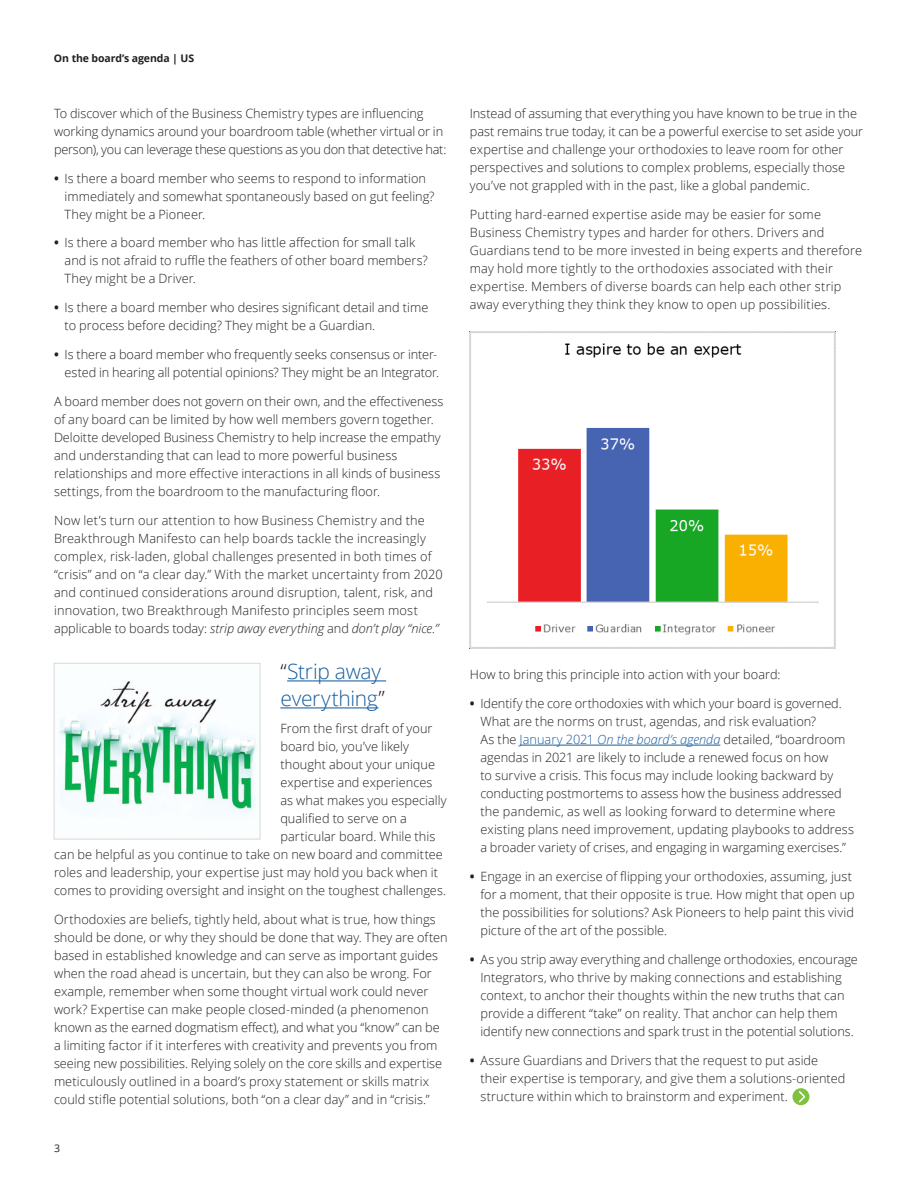
<style>
.page{position:relative;width:918px;height:1188px;background:#fff}
.page>*{position:absolute;margin:0;border:0;box-sizing:border-box;transform-origin:0 0}
.Introduction__14_18p{font:300 21px/27px "Open Sans";letter-spacing:-.015em;color:#175d9e}
.Body_copy__8_5_12pt{font:300 12.75px/18px "Open Sans";letter-spacing:.005em;color:#231f20}
.Brochure_title__foli{font:700 10.5px "Open Sans";letter-spacing:-.01em;color:#231f20}
.Folio_Left_pg__7_9_5{font:10.5px "Open Sans";color:#231f20}
.s1{font-weight:700}
.s2{font-style:italic}
.s3{color:#231f20}
.s4{color:#175d9e}
.s5{font-style:italic;color:#175d9e}
</style>
<div class="page">
<hr style="left:287px;top:680px;width:99px;height:1px;background:#175d9e">
<hr style="left:280px;top:707px;width:98px;height:1px;background:#175d9e">
<hr style="left:520px;top:745px;width:200px;height:1px;background:#175d9e">
<svg style="left:792px;top:1088px;width:17px;height:17px"></svg>
<svg style="left:797px;top:1090px;width:10px;height:14px"></svg>
<img style="left:59px;top:681px;width:198px;height:133px">
<div style="left:54px;top:663px;width:206px;height:176px;border:1px solid #d8d9d7"></div>
<img style="left:470px;top:332px;width:365px;height:317px">
<p class="Brochure_title__foli" style="left:54px;top:51px;width:142px">On the board’s agenda | US</p>
<p class="Body_copy__8_5_12pt" style="left:54px;top:104px;width:394px">To discover which of the Business Chemistry types are influencing working dynamics around your boardroom table (whether virtual or in person), you can leverage these questions as you don that detective hat:</p>
<p class="Body_copy__8_5_12pt" style="left:65px;top:169px;width:371px;text-indent:-11px"><span class="s1">•</span> Is there a board member who seems to respond to information immediately and somewhat spontaneously based on gut feeling?<br>They might be a Pioneer.</p>
<p class="Body_copy__8_5_12pt" style="left:65px;top:233px;width:365px;text-indent:-11px"><span class="s1">•</span> Is there a board member who has little affection for small talk and is not afraid to ruffle the feathers of other board members?<br>They might be a Driver.</p>
<p class="Body_copy__8_5_12pt" style="left:65px;top:298px;width:365px;text-indent:-11px"><span class="s1">•</span> Is there a board member who desires significant detail and time to process before deciding? They might be a Guardian.</p>
<p class="Body_copy__8_5_12pt" style="left:54px;top:345px;width:387px;text-align:right"><span class="s1">•</span> Is there a board member who frequently seeks consensus or inter&shy;ested in hearing all potential opinions? They might be an Integrator.</p>
<p class="Body_copy__8_5_12pt" style="left:54px;top:392px;width:391px">A board member does not govern on their own, and the effectiveness of any board can be limited by how well members govern together.<br>Deloitte developed Business Chemistry to help increase the empathy and understanding that can lead to more powerful business relationships and more effective interactions in all kinds of business settings, from the boardroom to the manufacturing floor.</p>
<p class="Body_copy__8_5_12pt" style="left:54px;top:511px;width:390px">Now let’s turn our attention to how Business Chemistry and the Breakthrough Manifesto can help boards tackle the increasingly complex, risk-laden, global challenges presented in both times of “crisis” and on “a clear day.” With the market uncertainty from 2020 and continued considerations around disruption, talent, risk, and innovation, two Breakthrough Manifesto principles seem most applicable to boards today: <span class="s2">strip away everything</span> and <span class="s2">don’t play “nice.”</span></p>
<p class="Introduction__14_18p" style="left:280px;top:658px;width:106px"><span class="s3">“</span>Strip away everything<span class="s3">”</span></p>
<p class="Body_copy__8_5_12pt" style="left:280px;top:719px;width:154px">From the first draft of your</p>
<p class="Body_copy__8_5_12pt" style="left:280px;top:737px;width:130px">board bio, you’ve likely</p>
<p class="Body_copy__8_5_12pt" style="left:280px;top:755px;width:156px">thought about your unique</p>
<p class="Body_copy__8_5_12pt" style="left:280px;top:773px;width:154px">expertise and experiences</p>
<p class="Body_copy__8_5_12pt" style="left:280px;top:791px;width:168px">as what makes you especially</p>
<p class="Body_copy__8_5_12pt" style="left:280px;top:809px;width:128px">qualified to serve on a</p>
<p class="Body_copy__8_5_12pt" style="left:280px;top:827px;width:156px">particular board. While this</p>
<p class="Body_copy__8_5_12pt" style="left:54px;top:845px;width:390px">can be helpful as you continue to take on new board and committee</p>
<p class="Body_copy__8_5_12pt" style="left:54px;top:863px;width:386px">roles and leadership, your expertise just may hold you back when it</p>
<p class="Body_copy__8_5_12pt" style="left:54px;top:881px;width:394px">comes to providing oversight and insight on the toughest challenges.</p>
<p class="Body_copy__8_5_12pt" style="left:54px;top:910px;width:395px">Orthodoxies are beliefs, tightly held, about what is true, how things should be done, or why they should be done that way. They are often based in established knowledge and can serve as important guides when the road ahead is uncertain, but they can also be wrong. For example, remember when some thought virtual work could never work? Expertise can make people closed-minded (a phenomenon known as the earned dogmatism effect), and what you “know” can be a limiting factor if it interferes with creativity and prevents you from seeing new possibilities. Relying solely on the core skills and expertise meticulously outlined in a board’s proxy statement or skills matrix could stifle potential solutions, both “on a clear day” and in “crisis.”</p>
<p class="Folio_Left_pg__7_9_5" style="left:54px;top:1141px;width:8px">3</p>
<p class="Body_copy__8_5_12pt" style="left:470px;top:104px;width:395px">Instead of assuming that everything you have known to be true in the past remains true today, it can be a powerful exercise to set aside your expertise and challenge your orthodoxies to leave room for other perspectives and solutions to complex problems, especially those you’ve not grappled with in the past, like a global pandemic.</p>
<p class="Body_copy__8_5_12pt" style="left:470px;top:205px;width:394px">Putting hard-earned expertise aside may be easier for some Business Chemistry types and harder for others. Drivers and Guardians tend to be more invested in being experts and therefore may hold more tightly to the orthodoxies associated with their expertise. Members of diverse boards can help each other strip away everything they think they know to open up possibilities.</p>
<p class="Body_copy__8_5_12pt" style="left:470px;top:665px;width:312px">How to bring this principle into action with your board:</p>
<p class="Body_copy__8_5_12pt" style="left:480px;top:694px;width:375px;text-indent:-11px"><span class="s1">•</span> Identify the core orthodoxies with which your board is governed.<br>What are the norms on trust, agendas, and risk evaluation?<br>As the <span class="s4">January 2021</span> <span class="s5">On the board’s agenda</span> detailed, “boardroom agendas in 2021 are likely to include a renewed focus on how<br>to survive a crisis. This focus may include looking backward by conducting postmortems to assess how the business addressed the pandemic, as well as looking forward to determine where existing plans need improvement, updating playbooks to address a broader variety of crises, and engaging in wargaming exercises.”</p>
<p class="Body_copy__8_5_12pt" style="left:480px;top:867px;width:376px;text-indent:-11px"><span class="s1">•</span> Engage in an exercise of flipping your orthodoxies, assuming, just for a moment, that their opposite is true. How might that open up the possibilities for solutions? Ask Pioneers to help paint this vivid picture of the art of the possible.</p>
<p class="Body_copy__8_5_12pt" style="left:480px;top:950px;width:379px;text-indent:-11px"><span class="s1">•</span> As you strip away everything and challenge orthodoxies, encourage Integrators, who thrive by making connections and establishing context, to anchor their thoughts within the new truths that can provide a different “take” on reality. That anchor can help them identify new connections and spark trust in the potential solutions.</p>
<p class="Body_copy__8_5_12pt" style="left:480px;top:1051px;width:367px;text-indent:-11px"><span class="s1">•</span> Assure Guardians and Drivers that the request to put aside their expertise is temporary, and give them a solutions-oriented structure within which to brainstorm and experiment.</p>
</div>
